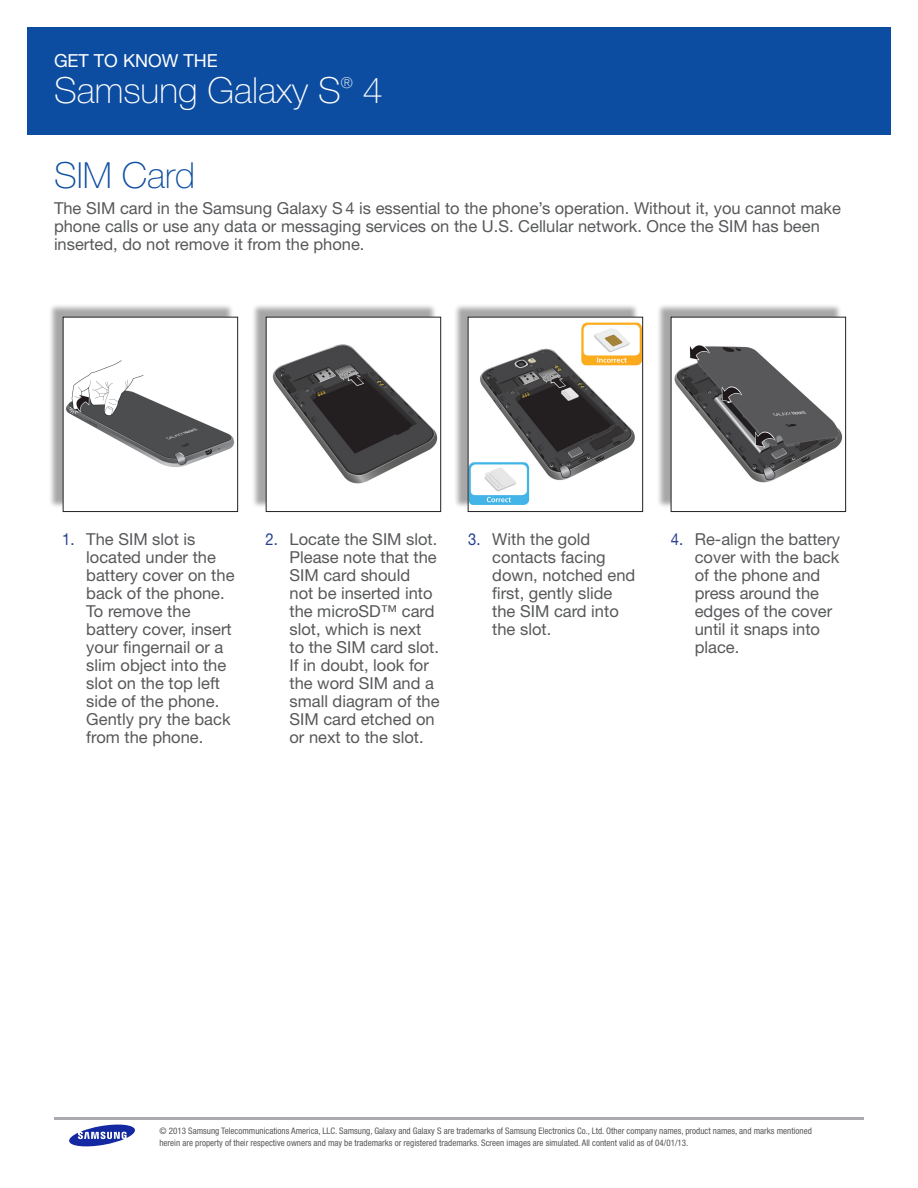
<style>
.page{position:relative;width:918px;height:1188px;background:#fff}
.page>*{position:absolute;margin:0;border:0;box-sizing:border-box;transform-origin:0 0}
.t1{font:100 36px "Helvetica Neue LT Std";color:#fff}
.Headline{font:100 36px "Helvetica Neue LT Std";color:#0d4da1}
.t2{font:18px "Helvetica Neue LT Std";color:#fff}
.Bodycopy{font:16.5px/18px "Helvetica Neue LT Std";color:#57585a}
.Subhead{font:16.5px/18px "Helvetica Neue LT Std";color:#57585a}
.t3{font:100 15px "Helvetica Neue LT Std";color:#fff}
.t4{font:condensed 9px/12px "Helvetica Neue LT Std";color:#57585a}
.s1{color:#253f8e}
</style>
<div class="page">
<div style="left:27px;top:27px;width:864px;height:108px;background:#0d4da1"></div>
<hr style="left:54px;top:1117px;width:810px;height:2px;background:#aaabaf">
<svg style="left:69px;top:1124px;width:66px;height:23px"></svg>
<div style="left:48px;top:303px;width:186px;height:206px;background:#231f20;opacity:.4"></div>
<img style="left:65px;top:319px;width:169px;height:190px">
<div style="left:63px;top:317px;width:175px;height:195px;border:1px solid #231f20"></div>
<div style="left:251px;top:303px;width:186px;height:206px;background:#231f20;opacity:.4"></div>
<img style="left:268px;top:319px;width:170px;height:190px">
<div style="left:266px;top:317px;width:175px;height:195px;border:1px solid #231f20"></div>
<div style="left:453px;top:303px;width:186px;height:206px;background:#231f20;opacity:.4"></div>
<img style="left:470px;top:319px;width:171px;height:190px">
<div style="left:468px;top:317px;width:175px;height:195px;border:1px solid #231f20"></div>
<div style="left:656px;top:303px;width:186px;height:206px;background:#231f20;opacity:.4"></div>
<img style="left:673px;top:319px;width:170px;height:190px">
<div style="left:671px;top:317px;width:175px;height:195px;border:1px solid #231f20"></div>
<p class="t2" style="left:54px;top:50px;width:165px">GET TO KNOW THE</p>
<p class="t1" style="left:54px;top:69px;width:288px">Samsung Galaxy S</p>
<p class="t3" style="left:341px;top:74px;width:13px">®</p>
<p class="t1" style="left:363px;top:69px;width:22px">4</p>
<p class="Headline" style="left:54px;top:154px;width:143px">SIM Card</p>
<p class="Subhead" style="left:54px;top:199px;width:788px">The SIM card in the Samsung Galaxy S 4 is essential to the phone’s operation. Without it, you cannot make phone calls or use any data or messaging services on the U.S. Cellular network. Once the SIM has been</p>
<p class="Subhead" style="left:54px;top:235px;width:312px">inserted, do not remove it from the phone.</p>
<p class="Bodycopy" style="left:86px;top:530px;width:150px;text-indent:-24px"><span class="s1">1.</span> The SIM slot is located under the battery cover on the back of the phone.<br>To remove the battery cover, insert your fingernail or a slim object into the slot on the top left side of the phone.<br>Gently pry the back from the phone.</p>
<p class="Bodycopy" style="left:290px;top:530px;width:152px;text-indent:-24px"><span class="s1">2.</span> Locate the SIM slot.<br>Please note that the<br>SIM card should<br>not be inserted into the microSD™ card slot, which is next to the SIM card slot.<br>If in doubt, look for the word SIM and a small diagram of the<br>SIM card etched on or next to the slot.</p>
<p class="Bodycopy" style="left:492px;top:530px;width:145px;text-indent:-24px"><span class="s1">3.</span> With the gold contacts facing down, notched end first, gently slide the SIM card into the slot.</p>
<p class="Bodycopy" style="left:695px;top:530px;width:147px;text-indent:-24px"><span class="s1">4.</span> Re-align the battery cover with the back of the phone and press around the edges of the cover until it snaps into place.</p>
<p class="t4" style="left:159px;top:1125px;width:654px">© 2013 Samsung Telecommunications America, LLC. Samsung, Galaxy and Galaxy S are trademarks of Samsung Electronics Co., Ltd. Other company names, product names, and marks mentioned herein are property of their respective owners and may be trademarks or registered trademarks. Screen images are simulated. All content valid as of 04/01/13.</p>
</div>
